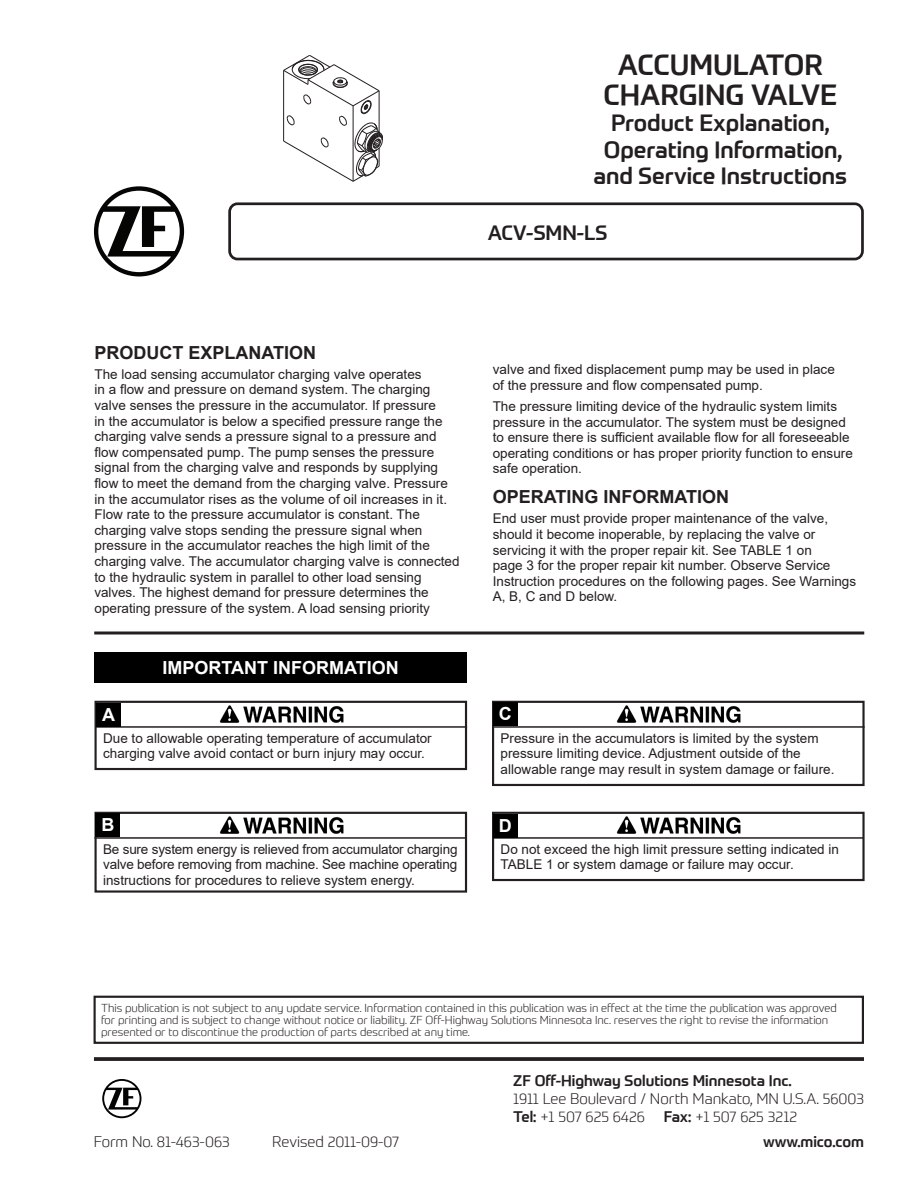
<style>
.page{position:relative;width:918px;height:1188px;background:#fff}
.page>*{position:absolute;margin:0;border:0;box-sizing:border-box;transform-origin:0 0}
.t1{font:500 28.5px/30px "ZF Prometo";color:#231f20;text-align:center}
.t2{font:500 22.95px/26.2px "ZF Prometo";color:#231f20;text-align:center}
.t3{font:500 20.25px "ZF Prometo";color:#231f20}
.t4{font:700 18px "Arial";color:#231f20}
.t5{font:700 18px "Arial";color:#fff}
.t6{font:300 15px/18px "ZF Prometo";color:#231f20}
.t7{font:500 15px "ZF Prometo";color:#231f20}
.t8{font:13.5px/15.6px "Arial";color:#231f20}
.t9{font:300 11.25px/12.3px "ZF Prometo";color:#231f20}
.s1{font-weight:500}
</style>
<div class="page">
<svg style="left:283px;top:55px;width:100px;height:127px"></svg>
<hr style="left:94px;top:632px;width:770px;height:2px;background:#231f20">
<div style="left:94px;top:652px;width:373px;height:31px;background:#000"></div>
<div style="left:95px;top:701px;width:372px;height:69px;border:2px solid #231f20"></div>
<img style="left:219px;top:705px;width:125px;height:18px">
<hr style="left:95px;top:726px;width:372px;height:2px;background:#231f20">
<div style="left:96px;top:703px;width:25px;height:24px;background:#000"></div>
<div style="left:95px;top:812px;width:372px;height:81px;border:2px solid #231f20"></div>
<img style="left:219px;top:816px;width:125px;height:18px">
<hr style="left:94px;top:837px;width:372px;height:2px;background:#231f20">
<div style="left:96px;top:813px;width:24px;height:24px;background:#000"></div>
<div style="left:492px;top:701px;width:373px;height:85px;border:2px solid #231f20"></div>
<img style="left:616px;top:705px;width:125px;height:18px">
<hr style="left:493px;top:726px;width:372px;height:2px;background:#231f20">
<div style="left:493px;top:702px;width:25px;height:24px;background:#000"></div>
<div style="left:492px;top:812px;width:373px;height:69px;border:2px solid #231f20"></div>
<img style="left:616px;top:816px;width:125px;height:18px">
<hr style="left:493px;top:837px;width:371px;height:2px;background:#231f20">
<div style="left:493px;top:814px;width:25px;height:24px;background:#000"></div>
<div style="left:228px;top:202px;width:636px;height:58px;border:3px solid #231f20;border-radius:8px"></div>
<svg style="left:94px;top:186px;width:90px;height:90px"></svg>
<div style="left:94px;top:996px;width:770px;height:48px;border:2px solid #231f20"></div>
<svg style="left:94px;top:1057px;width:770px;height:4px;background:#302c2d"></svg>
<svg style="left:102px;top:1079px;width:39px;height:39px"></svg>
<h1 class="t1" style="left:603px;top:50px;width:236px">ACCUMULATOR<br>CHARGING VALVE</h1>
<h2 class="t2" style="left:594px;top:110px;width:255px">Product Explanation,<br>Operating Information, and Service Instructions</h2>
<h3 class="t3" style="left:488px;top:220px;width:121px">ACV-SMN-LS</h3>
<h3 class="t4" style="left:94px;top:340px;width:223px">PRODUCT EXPLANATION</h3>
<p class="t8" style="left:94px;top:366px;width:367px">The load sensing accumulator charging valve operates<br>in a flow and pressure on demand system. The charging valve senses the pressure in the accumulator. If pressure<br>in the accumulator is below a specified pressure range the charging valve sends a pressure signal to a pressure and flow compensated pump. The pump senses the pressure signal from the charging valve and responds by supplying flow to meet the demand from the charging valve. Pressure in the accumulator rises as the volume of oil increases in it.<br>Flow rate to the pressure accumulator is constant. The charging valve stops sending the pressure signal when pressure in the accumulator reaches the high limit of the charging valve. The accumulator charging valve is connected to the hydraulic system in parallel to other load sensing valves. The highest demand for pressure determines the operating pressure of the system. A load sensing priority</p>
<p class="t8" style="left:493px;top:362px;width:344px">valve and fixed displacement pump may be used in place of the pressure and flow compensated pump.</p>
<p class="t8" style="left:493px;top:398px;width:362px">The pressure limiting device of the hydraulic system limits pressure in the accumulator. The system must be designed to ensure there is sufficient available flow for all foreseeable operating conditions or has proper priority function to ensure safe operation.</p>
<h3 class="t4" style="left:493px;top:484px;width:238px">OPERATING INFORMATION</h3>
<p class="t8" style="left:493px;top:511px;width:365px">End user must provide proper maintenance of the valve, should it become inoperable, by replacing the valve or servicing it with the proper repair kit. See TABLE 1 on<br>page 3 for the proper repair kit number. Observe Service Instruction procedures on the following pages. See Warnings A, B, C and D below.</p>
<h3 class="t5" style="left:163px;top:655px;width:238px">IMPORTANT INFORMATION</h3>
<h3 class="t5" style="left:102px;top:702px;width:14px">A</h3>
<h3 class="t5" style="left:499px;top:701px;width:14px">C</h3>
<p class="t8" style="left:103px;top:730px;width:330px">Due to allowable operating temperature of accumulator charging valve avoid contact or burn injury may occur.</p>
<p class="t8" style="left:501px;top:730px;width:335px">Pressure in the accumulators is limited by the system pressure limiting device. Adjustment outside of the allowable range may result in system damage or failure.</p>
<h3 class="t5" style="left:102px;top:812px;width:14px">B</h3>
<h3 class="t5" style="left:499px;top:813px;width:14px">D</h3>
<p class="t8" style="left:103px;top:841px;width:356px;text-align:justify">Be sure system energy is relieved from accumulator charging valve before removing from machine. See machine operating instructions for procedures to relieve system energy.</p>
<p class="t8" style="left:501px;top:841px;width:340px">Do not exceed the high limit pressure setting indicated in<br>TABLE 1 or system damage or failure may occur.</p>
<p class="t9" style="left:101px;top:1001px;width:737px">This publication is not subject to any update service. Information contained in this publication was in effect at the time the publication was approved for printing and is subject to change without notice or liability. ZF Off-Highway Solutions Minnesota Inc. reserves the right to revise the information presented or to discontinue the production of parts described at any time.</p>
<p class="t7" style="left:513px;top:1071px;width:280px">ZF Off-Highway Solutions Minnesota Inc.</p>
<p class="t6" style="left:513px;top:1090px;width:352px">1911 Lee Boulevard / North Mankato, MN U.S.A. 56003<br><span class="s1">Tel:</span> +1 507 625 6426</p>
<p class="t6" style="left:664px;top:1108px;width:135px"><span class="s1">Fax:</span> +1 507 625 3212</p>
<p class="t6" style="left:94px;top:1133px;width:137px">Form No. 81-463-063</p>
<p class="t6" style="left:272px;top:1133px;width:129px">Revised 2011-09-07</p>
<p class="t7" style="left:763px;top:1133px;width:102px">www.mico.com</p>
</div>
